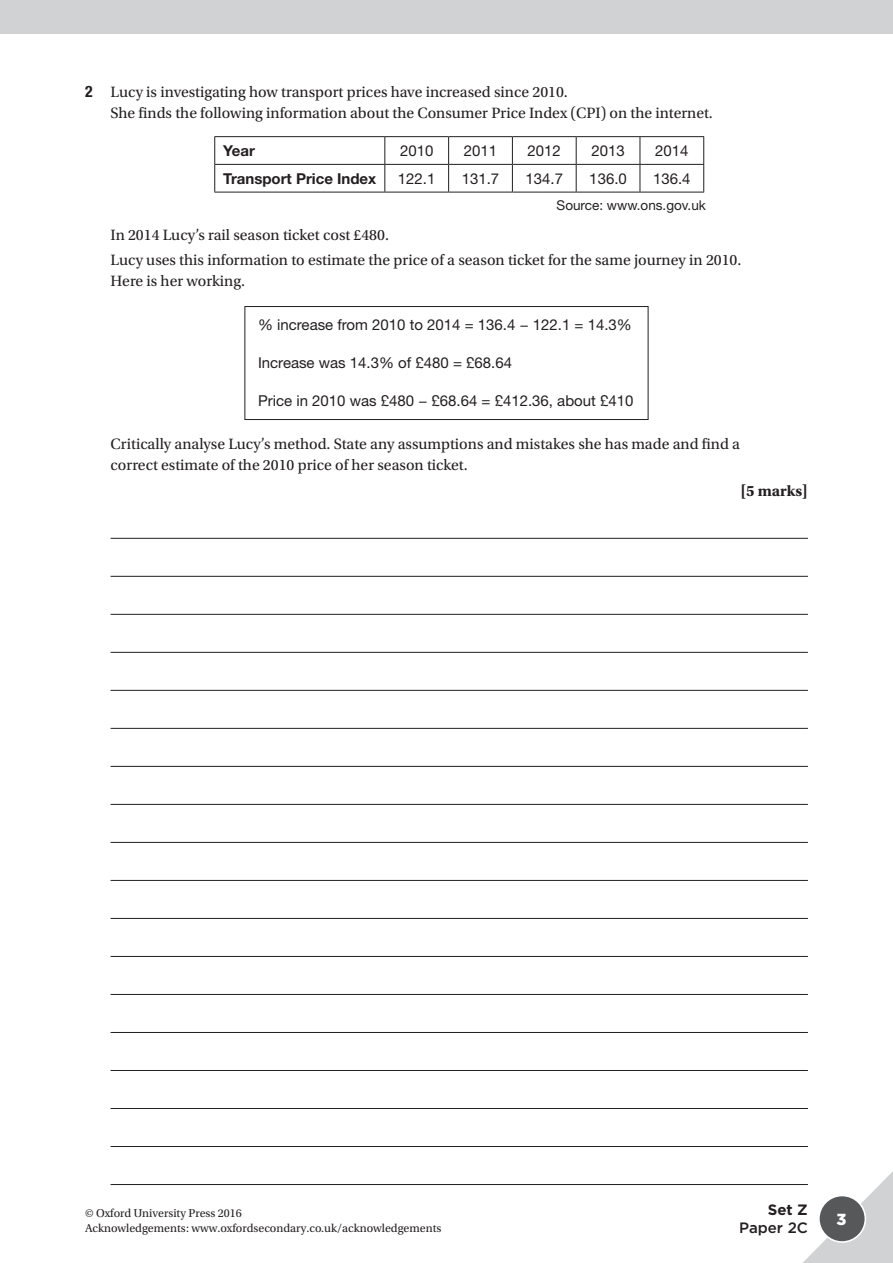
<style>
.page{position:relative;width:893px;height:1263px;background:#fff}
.page>*{position:absolute;margin:0;border:0;box-sizing:border-box;transform-origin:0 0}
.t1{font:900 16.05px "Gotham";color:#fff}
.t2{font:15.75px/21px "Utopia Std";color:#231f20}
.t3{font:700 15.75px "Utopia Std";letter-spacing:-.005em;color:#231f20}
.t4{font:15px "Helvetica Neue LT Std";color:#231f20}
.t5{font:700 15px "Helvetica Neue LT Std";color:#231f20}
.t6{font:500 15px "Gotham";color:#231f20}
.t7{font:700 15px "Gotham";color:#231f20}
.t8{font:13.5px "Helvetica Neue LT Std";color:#231f20}
.t9{font:12px/15px "Utopia Std";color:#231f20}
.s1{font-family:"Helvetica Neue LT Std";font-weight:700;font-stretch:condensed}
</style>
<div class="page">
<div style="left:0;top:0;width:893px;height:34px;background:#d1d2d4"></div>
<svg style="left:803px;top:1171px;width:90px;height:92px"></svg>
<div style="left:819px;top:1195px;width:46px;height:47px;background:#57585a;border-radius:50%"></div>
<div style="left:818px;top:1195px;width:48px;height:48px;border:2px solid #fff;border-radius:50%"></div>
<hr style="left:111px;top:538px;width:697px;height:1px;background:#231f20">
<hr style="left:111px;top:576px;width:697px;height:1px;background:#231f20">
<hr style="left:111px;top:614px;width:697px;height:1px;background:#231f20">
<hr style="left:111px;top:652px;width:697px;height:1px;background:#231f20">
<hr style="left:111px;top:690px;width:697px;height:1px;background:#231f20">
<hr style="left:111px;top:728px;width:697px;height:1px;background:#231f20">
<hr style="left:111px;top:766px;width:697px;height:1px;background:#231f20">
<hr style="left:111px;top:804px;width:697px;height:1px;background:#231f20">
<hr style="left:111px;top:842px;width:697px;height:1px;background:#231f20">
<hr style="left:111px;top:880px;width:697px;height:1px;background:#231f20">
<hr style="left:111px;top:918px;width:697px;height:1px;background:#231f20">
<hr style="left:111px;top:956px;width:697px;height:1px;background:#231f20">
<hr style="left:111px;top:994px;width:697px;height:1px;background:#231f20">
<hr style="left:111px;top:1032px;width:697px;height:1px;background:#231f20">
<hr style="left:111px;top:1070px;width:697px;height:1px;background:#231f20">
<hr style="left:111px;top:1108px;width:697px;height:1px;background:#231f20">
<hr style="left:111px;top:1146px;width:697px;height:1px;background:#231f20">
<hr style="left:111px;top:1184px;width:697px;height:1px;background:#231f20">
<hr style="left:214px;top:164px;width:171px;height:1px;background:#231f20">
<hr style="left:385px;top:164px;width:64px;height:1px;background:#231f20">
<hr style="left:449px;top:164px;width:63px;height:1px;background:#231f20">
<svg style="left:448px;top:137px;width:1px;height:55px"></svg>
<hr style="left:512px;top:164px;width:64px;height:1px;background:#231f20">
<svg style="left:512px;top:137px;width:1px;height:55px"></svg>
<hr style="left:576px;top:164px;width:64px;height:1px;background:#231f20">
<svg style="left:576px;top:137px;width:1px;height:55px"></svg>
<hr style="left:640px;top:164px;width:64px;height:1px;background:#231f20">
<svg style="left:640px;top:137px;width:1px;height:55px"></svg>
<hr style="left:214px;top:136px;width:171px;height:1px;background:#231f20">
<svg style="left:214px;top:137px;width:1px;height:55px"></svg>
<hr style="left:214px;top:192px;width:171px;height:1px;background:#231f20">
<hr style="left:385px;top:136px;width:64px;height:1px;background:#231f20">
<hr style="left:449px;top:136px;width:63px;height:1px;background:#231f20">
<hr style="left:512px;top:136px;width:64px;height:1px;background:#231f20">
<hr style="left:576px;top:136px;width:64px;height:1px;background:#231f20">
<hr style="left:640px;top:136px;width:64px;height:1px;background:#231f20">
<svg style="left:384px;top:137px;width:1px;height:55px"></svg>
<svg style="left:703px;top:137px;width:1px;height:55px"></svg>
<hr style="left:385px;top:192px;width:64px;height:1px;background:#231f20">
<hr style="left:449px;top:192px;width:63px;height:1px;background:#231f20">
<hr style="left:512px;top:192px;width:64px;height:1px;background:#231f20">
<hr style="left:576px;top:192px;width:64px;height:1px;background:#231f20">
<hr style="left:640px;top:192px;width:64px;height:1px;background:#231f20">
<div style="left:244px;top:306px;width:404px;height:114px;border:1px solid #231f20"></div>
<p class="t2" style="left:111px;top:81px;width:604px;text-indent:-26px"><span class="s1">2</span> Lucy is investigating how transport prices have increased since 2010.<br>She finds the following information about the Consumer Price Index (CPI) on the internet.</p>
<p class="t5" style="left:223px;top:141px;width:33px">Year</p>
<p class="t4" style="left:400px;top:142px;width:35px">2010</p>
<p class="t4" style="left:464px;top:142px;width:35px">2011</p>
<p class="t4" style="left:528px;top:142px;width:35px">2012</p>
<p class="t4" style="left:591px;top:142px;width:35px">2013</p>
<p class="t4" style="left:655px;top:142px;width:35px">2014</p>
<p class="t5" style="left:223px;top:169px;width:155px">Transport Price Index</p>
<p class="t4" style="left:398px;top:169px;width:39px">122.1</p>
<p class="t4" style="left:462px;top:169px;width:39px">131.7</p>
<p class="t4" style="left:525px;top:169px;width:39px">134.7</p>
<p class="t4" style="left:589px;top:169px;width:39px">136.0</p>
<p class="t4" style="left:653px;top:169px;width:39px">136.4</p>
<p class="t8" style="left:557px;top:197px;width:151px">Source: www.ons.gov.uk</p>
<p class="t2" style="left:111px;top:222px;width:632px;line-height:25.2px">In 2014 Lucy’s rail season ticket cost £480.<br>Lucy uses this information to estimate the price of a season ticket for the same journey in 2010.</p>
<p class="t2" style="left:111px;top:271px;width:136px">Here is her working.</p>
<p class="t4" style="left:258px;top:316px;width:375px">% increase from 2010 to 2014 = 136.4 − 122.1 = 14.3%</p>
<p class="t4" style="left:258px;top:354px;width:256px">Increase was 14.3% of £480 = £68.64</p>
<p class="t4" style="left:258px;top:392px;width:377px">Price in 2010 was £480 − £68.64 = £412.36, about £410</p>
<p class="t2" style="left:111px;top:434px;width:631px">Critically analyse Lucy’s method. State any assumptions and mistakes she has made and find a correct estimate of the 2010 price of her season ticket.</p>
<p class="t3" style="left:741px;top:481px;width:69px">[5 marks]</p>
<p class="t7" style="left:768px;top:1199px;width:42px">Set Z</p>
<p class="t6" style="left:739px;top:1219px;width:70px">Paper 2C</p>
<p class="t9" style="left:85px;top:1206px;width:358px">© Oxford University Press 2016<br>Acknowledgements: www.oxfordsecondary.co.uk/acknowledgements</p>
<p class="t1" style="left:836px;top:1210px;width:11px">3</p>
</div>
